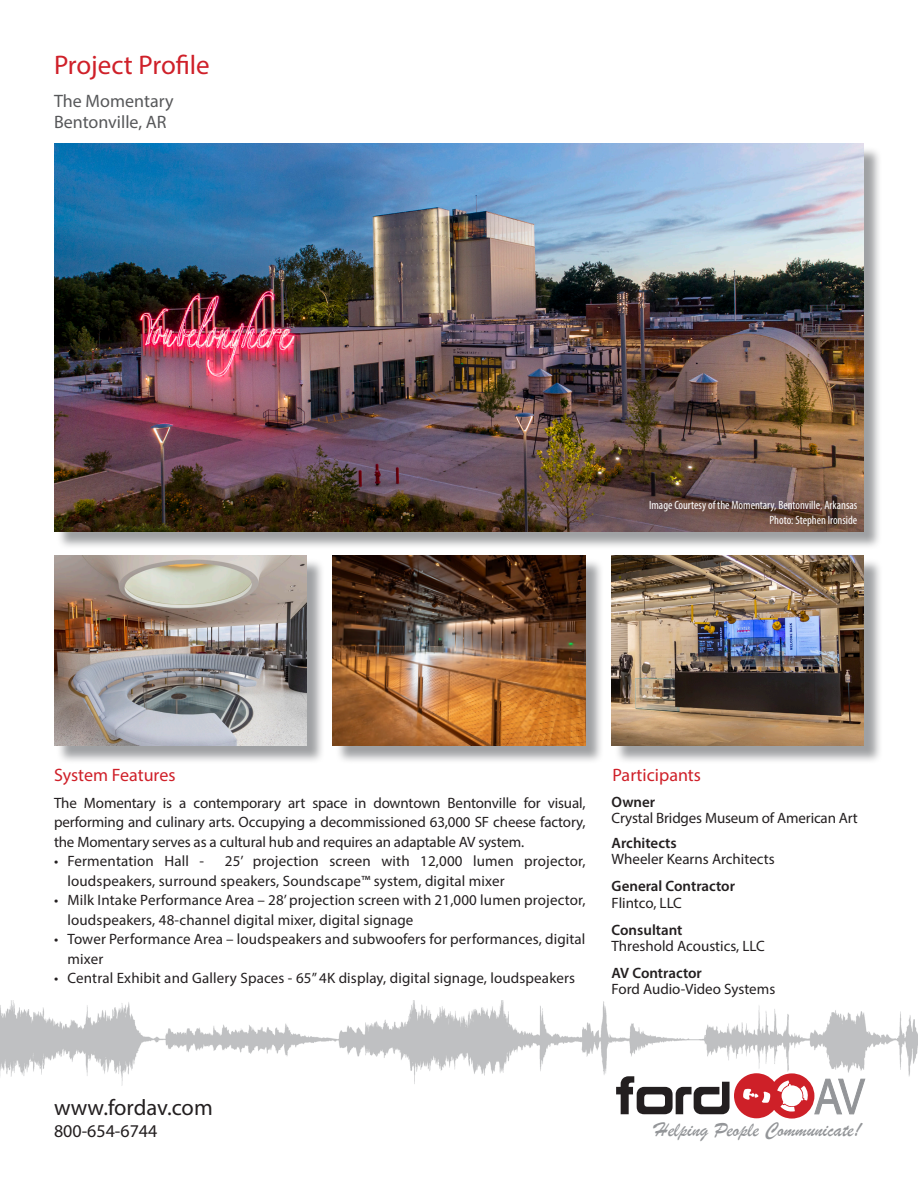
<style>
.page{position:relative;width:918px;height:1188px;background:#fff}
.page>*{position:absolute;margin:0;border:0;box-sizing:border-box;transform-origin:0 0}
.t1{font:27px "Myriad Pro";color:#cf2029}
.t2{font:22.5px "Myriad Pro";color:#231f20}
.t3{font:21px "Brush Script";color:#939598}
.t4{font:18px "Myriad Pro";color:#cf2029}
.t5{font:18px "Myriad Pro";color:#57585a}
.t6{font:18px "Myriad Pro";color:#231f20}
.t7{font:15px/19.5px "Myriad Pro";letter-spacing:.01em;color:#231f20}
.t8{font:600 15px "Myriad Pro";color:#231f20}
.t9{font:15px "Myriad Pro";letter-spacing:-.01em;color:#231f20}
.t10{font:condensed 12px/14.4px "Myriad Pro";color:#fff;text-align:right}
</style>
<div class="page">
<img style="left:0;top:1001px;width:918px;height:85px">
<div style="left:56px;top:146px;width:827px;height:404px;background:#808285;opacity:.75"></div>
<img style="left:54px;top:144px;width:810px;height:387px">
<div style="left:614px;top:558px;width:269px;height:206px;background:#808285;opacity:.75"></div>
<img style="left:612px;top:556px;width:252px;height:189px">
<div style="left:56px;top:558px;width:269px;height:206px;background:#808285;opacity:.75"></div>
<img style="left:54px;top:556px;width:252px;height:189px">
<div style="left:335px;top:558px;width:269px;height:206px;background:#808285;opacity:.75"></div>
<img style="left:333px;top:556px;width:252px;height:189px">
<svg style="left:616px;top:1073px;width:249px;height:46px"></svg>
<p class="t1" style="left:54px;top:49px;width:157px">Project Profile</p>
<p class="t5" style="left:54px;top:90px;width:121px">The Momentary</p>
<p class="t5" style="left:54px;top:111px;width:114px">Bentonville, AR</p>
<p class="t10" style="left:649px;top:498px;width:210px">Image Courtesy of the Momentary, Bentonville, Arkansas<br>Photo: Stephen Ironside</p>
<p class="t4" style="left:54px;top:764px;width:123px">System Features</p>
<p class="t7" style="left:54px;top:793px;width:533px;text-align:justify">The Momentary is a contemporary art space in downtown Bentonville for visual, performing and culinary arts. Occupying a decommissioned 63,000 SF cheese factory, the Momentary serves as a cultural hub and requires an adaptable AV system.</p>
<p class="t7" style="left:54px;top:851px;width:152px">• Fermentation Hall -</p>
<p class="t7" style="left:68px;top:851px;width:520px;text-indent:157px">25’ projection screen with 12,000 lumen projector, loudspeakers, surround speakers, Soundscape™ system, digital mixer</p>
<p class="t7" style="left:68px;top:890px;width:520px;text-indent:-14px">• Milk Intake Performance Area – 28’ projection screen with 21,000 lumen projector, loudspeakers, 48-channel digital mixer, digital signage</p>
<p class="t7" style="left:68px;top:929px;width:520px;text-indent:-14px">• Tower Performance Area – loudspeakers and subwoofers for performances, digital mixer</p>
<p class="t7" style="left:54px;top:968px;width:523px">• Central Exhibit and Gallery Spaces - 65” 4K display, digital signage, loudspeakers</p>
<p class="t4" style="left:613px;top:764px;width:90px">Participants</p>
<p class="t8" style="left:612px;top:793px;width:45px">Owner</p>
<p class="t9" style="left:612px;top:809px;width:248px">Crystal Bridges Museum of American Art</p>
<p class="t8" style="left:612px;top:834px;width:67px">Architects</p>
<p class="t7" style="left:612px;top:849px;width:165px">Wheeler Kearns Architects</p>
<p class="t8" style="left:612px;top:877px;width:125px">General Contractor</p>
<p class="t7" style="left:612px;top:893px;width:72px">Flintco, LLC</p>
<p class="t8" style="left:612px;top:920px;width:72px">Consultant</p>
<p class="t7" style="left:612px;top:936px;width:155px">Threshold Acoustics, LLC</p>
<p class="t8" style="left:612px;top:963px;width:92px">AV Contractor</p>
<p class="t7" style="left:612px;top:979px;width:165px">Ford Audio-Video Systems</p>
<p class="t2" style="left:54px;top:1094px;width:160px">www.fordav.com</p>
<p class="t6" style="left:54px;top:1120px;width:105px">800-654-6744</p>
<p class="t3" style="left:655px;top:1117px;width:208px">Helping People Communicate!</p>
</div>
